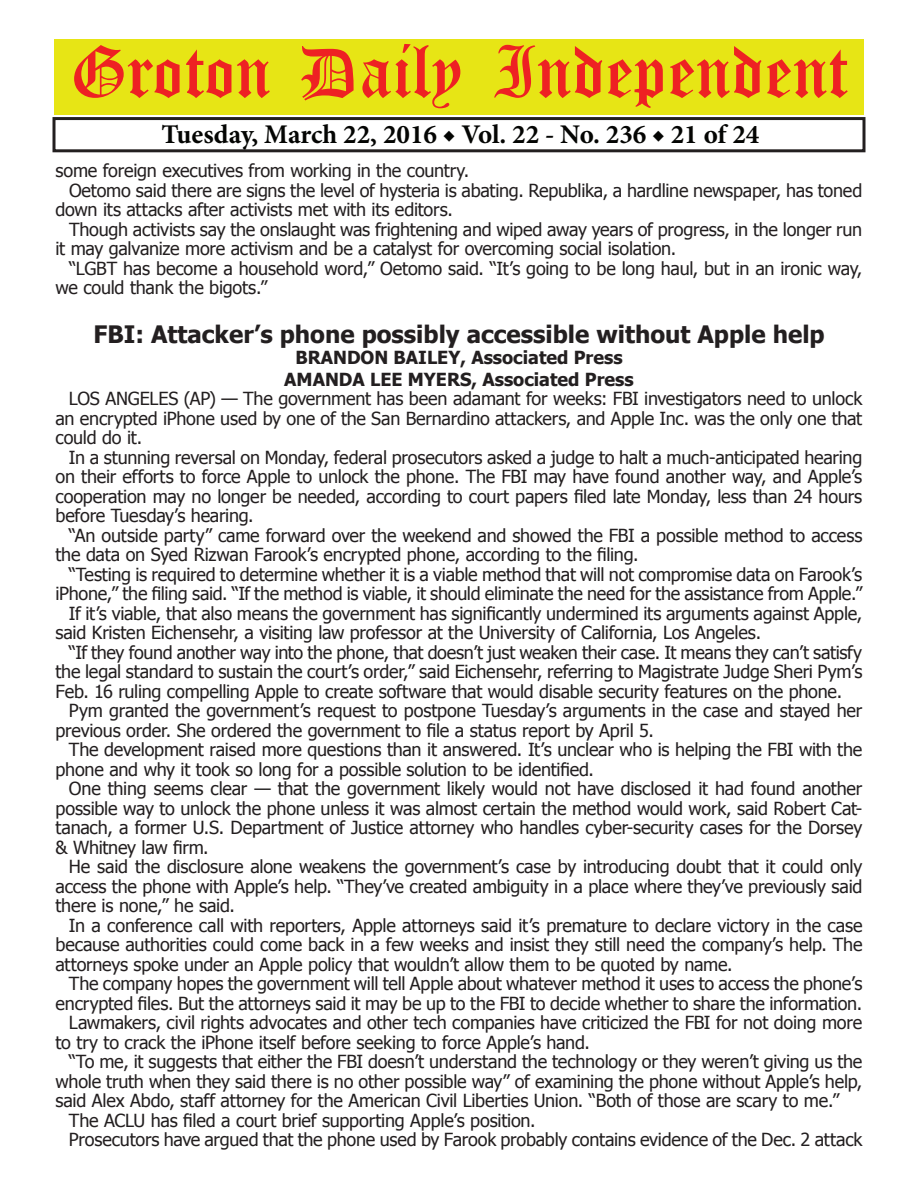
<style>
.page{position:relative;width:918px;height:1188px;background:#fff}
.page>*{position:absolute;margin:0;border:0;box-sizing:border-box;transform-origin:0 0}
.t1{font:54px "Old English Five";color:#ee2123}
.t2{font:700 27px "Minion Pro";color:#040503}
.t3{font:700 24px "Tahoma";color:#231f20}
.t4{font:18px/19.5px "Tahoma";letter-spacing:-.01em;color:#231f20;text-align:justify}
.t5{font:700 18px/21.6px "Tahoma";color:#231f20;text-align:center}
</style>
<div class="page">
<div style="left:52px;top:117px;width:814px;height:35px;border:3px solid #231f20"></div>
<div style="left:54px;top:40px;width:810px;height:75px;background:#e7e515"></div>
<h1 class="t1" style="left:70px;top:47px;width:779px">Groton Daily Independent</h1>
<h2 class="t2" style="left:162px;top:116px;width:599px">Tuesday, March 22, 2016 ◆ Vol. 22 - No. 236 ◆ 21 of 24</h2>
<p class="t4" style="left:56px;top:160px;width:415px">some foreign executives from working in the country.</p>
<p class="t4" style="left:69px;top:180px;width:795px">Oetomo said there are signs the level of hysteria is abating. Republika, a hardline newspaper, has toned</p>
<p class="t4" style="left:56px;top:199px;width:399px">down its attacks after activists met with its editors.</p>
<p class="t4" style="left:69px;top:219px;width:795px">Though activists say the onslaught was frightening and wiped away years of progress, in the longer run</p>
<p class="t4" style="left:56px;top:238px;width:622px">it may galvanize more activism and be a catalyst for overcoming social isolation.</p>
<p class="t4" style="left:69px;top:258px;width:795px">“LGBT has become a household word,” Oetomo said. “It’s going to be long haul, but in an ironic way,</p>
<p class="t4" style="left:56px;top:277px;width:213px">we could thank the bigots.”</p>
<h3 class="t3" style="left:93px;top:317px;width:733px">FBI: Attacker’s phone possibly accessible without Apple help</h3>
<p class="t5" style="left:284px;top:346px;width:351px">BRANDON BAILEY, Associated Press<br>AMANDA LEE MYERS, Associated Press</p>
<p class="t4" style="left:55px;top:388px;width:808px;text-indent:14px">LOS ANGELES (AP) — The government has been adamant for weeks: FBI investigators need to unlock an encrypted iPhone used by one of the San Bernardino attackers, and Apple Inc. was the only one that could do it.</p>
<p class="t4" style="left:55px;top:447px;width:808px;text-indent:14px">In a stunning reversal on Monday, federal prosecutors asked a judge to halt a much-anticipated hearing on their efforts to force Apple to unlock the phone. The FBI may have found another way, and Apple’s cooperation may no longer be needed, according to court papers filed late Monday, less than 24 hours before Tuesday’s hearing.</p>
<p class="t4" style="left:55px;top:525px;width:808px;text-indent:14px">“An outside party” came forward over the weekend and showed the FBI a possible method to access the data on Syed Rizwan Farook’s encrypted phone, according to the filing.</p>
<p class="t4" style="left:69px;top:564px;width:795px">“Testing is required to determine whether it is a viable method that will not compromise data on Farook’s</p>
<p class="t4" style="left:55px;top:583px;width:808px">iPhone,” the filing said. “If the method is viable, it should eliminate the need for the assistance from Apple.”</p>
<p class="t4" style="left:69px;top:603px;width:795px">If it’s viable, that also means the government has significantly undermined its arguments against Apple,</p>
<p class="t4" style="left:55px;top:622px;width:707px">said Kristen Eichensehr, a visiting law professor at the University of California, Los Angeles.</p>
<p class="t4" style="left:69px;top:642px;width:795px">“If they found another way into the phone, that doesn’t just weaken their case. It means they can’t satisfy</p>
<p class="t4" style="left:55px;top:661px;width:808px">the legal standard to sustain the court’s order,” said Eichensehr, referring to Magistrate Judge Sheri Pym’s</p>
<p class="t4" style="left:55px;top:681px;width:788px">Feb. 16 ruling compelling Apple to create software that would disable security features on the phone.</p>
<p class="t4" style="left:69px;top:700px;width:795px">Pym granted the government’s request to postpone Tuesday’s arguments in the case and stayed her</p>
<p class="t4" style="left:55px;top:720px;width:600px">previous order. She ordered the government to file a status report by April 5.</p>
<p class="t4" style="left:69px;top:739px;width:795px">The development raised more questions than it answered. It’s unclear who is helping the FBI with the</p>
<p class="t4" style="left:55px;top:759px;width:540px">phone and why it took so long for a possible solution to be identified.</p>
<p class="t4" style="left:69px;top:778px;width:795px">One thing seems clear — that the government likely would not have disclosed it had found another</p>
<p class="t4" style="left:55px;top:798px;width:808px">possible way to unlock the phone unless it was almost certain the method would work, said Robert Cat-</p>
<p class="t4" style="left:55px;top:817px;width:808px">tanach, a former U.S. Department of Justice attorney who handles cyber-security cases for the Dorsey</p>
<p class="t4" style="left:55px;top:837px;width:155px">&amp; Whitney law firm.</p>
<p class="t4" style="left:69px;top:856px;width:795px">He said the disclosure alone weakens the government’s case by introducing doubt that it could only</p>
<p class="t4" style="left:55px;top:876px;width:808px">access the phone with Apple’s help. “They’ve created ambiguity in a place where they’ve previously said</p>
<p class="t4" style="left:55px;top:895px;width:181px">there is none,” he said.</p>
<p class="t4" style="left:69px;top:915px;width:795px">In a conference call with reporters, Apple attorneys said it’s premature to declare victory in the case</p>
<p class="t4" style="left:55px;top:934px;width:809px">because authorities could come back in a few weeks and insist they still need the company’s help. The</p>
<p class="t4" style="left:55px;top:954px;width:679px">attorneys spoke under an Apple policy that wouldn’t allow them to be quoted by name.</p>
<p class="t4" style="left:69px;top:973px;width:795px">The company hopes the government will tell Apple about whatever method it uses to access the phone’s</p>
<p class="t4" style="left:55px;top:993px;width:808px">encrypted files. But the attorneys said it may be up to the FBI to decide whether to share the information.</p>
<p class="t4" style="left:69px;top:1012px;width:795px">Lawmakers, civil rights advocates and other tech companies have criticized the FBI for not doing more</p>
<p class="t4" style="left:55px;top:1032px;width:536px">to try to crack the iPhone itself before seeking to force Apple’s hand.</p>
<p class="t4" style="left:69px;top:1051px;width:795px">“To me, it suggests that either the FBI doesn’t understand the technology or they weren’t giving us the</p>
<p class="t4" style="left:55px;top:1071px;width:808px">whole truth when they said there is no other possible way” of examining the phone without Apple’s help,</p>
<p class="t4" style="left:55px;top:1090px;width:785px">said Alex Abdo, staff attorney for the American Civil Liberties Union. “Both of those are scary to me.”</p>
<p class="t4" style="left:69px;top:1110px;width:468px">The ACLU has filed a court brief supporting Apple’s position.</p>
<p class="t4" style="left:69px;top:1129px;width:795px">Prosecutors have argued that the phone used by Farook probably contains evidence of the Dec. 2 attack</p>
</div>
